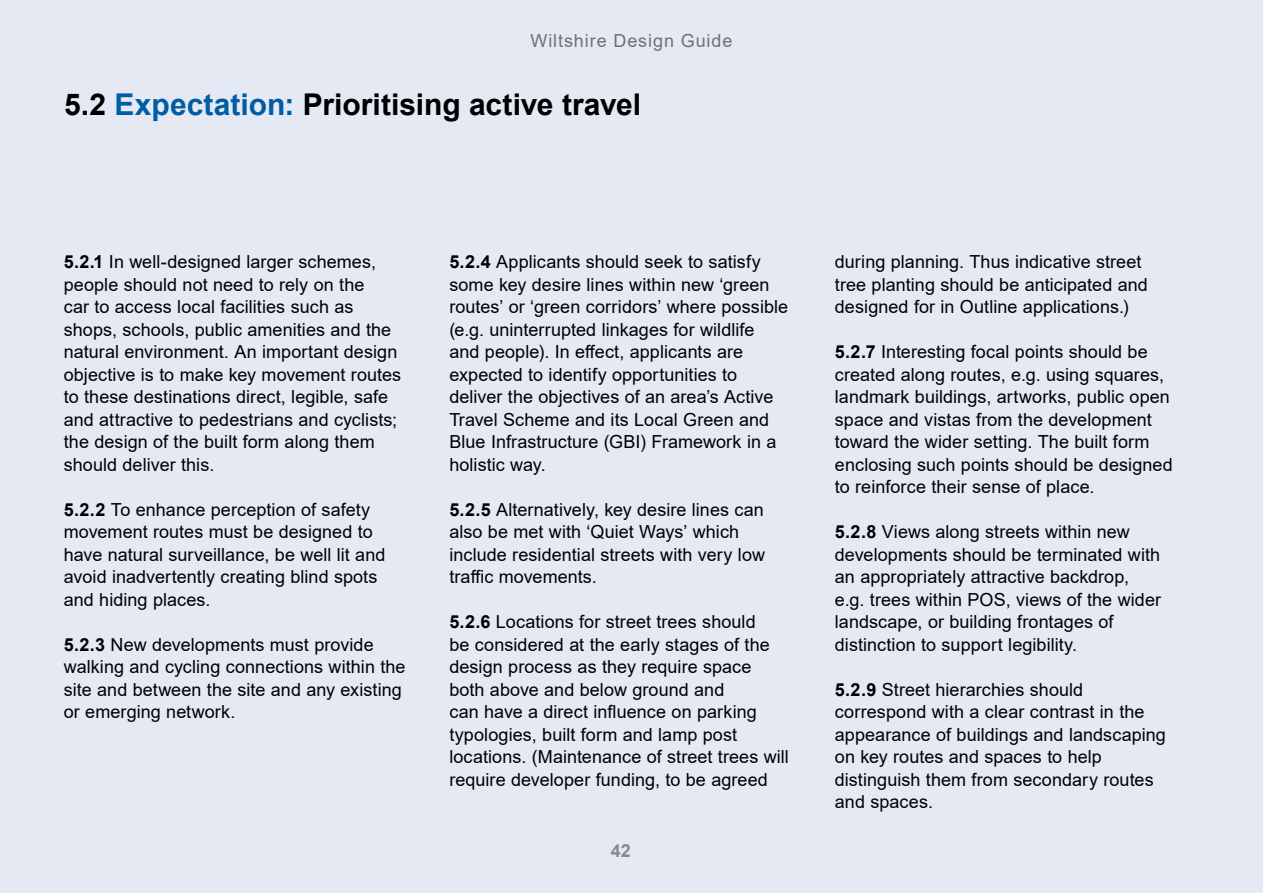
<style>
.page{position:relative;width:1263px;height:893px;background:#e4e9f4}
.page>*{position:absolute;margin:0;border:0;box-sizing:border-box;transform-origin:0 0}
.H3_sub_headline{font:700 30px "Arial";color:#000}
.body_copy{font:18px/22.5px "Arial";letter-spacing:.005em;color:#000}
.t1{font:18px "Arial";letter-spacing:.05em;color:#707172}
.t2{font:700 18px "Arial";color:#87888a}
.s1{color:#005da4}
.s2{font-weight:700}
</style>
<div class="page">
<p class="t1" style="left:530px;top:28px;width:203px">Wiltshire Design Guide</p>
<h3 class="H3_sub_headline" style="left:64px;top:84px;width:578px">5.2 <span class="s1">Expectation:</span> Prioritising active travel</h3>
<p class="body_copy" style="left:64px;top:251px;width:339px"><span class="s2">5.2.1</span> In well-designed larger schemes, people should not need to rely on the<br>car to access local facilities such as shops, schools, public amenities and the natural environment. An important design objective is to make key movement routes to these destinations direct, legible, safe and attractive to pedestrians and cyclists; the design of the built form along them should deliver this.</p>
<p class="body_copy" style="left:64px;top:498px;width:323px"><span class="s2">5.2.2</span> To enhance perception of safety movement routes must be designed to have natural surveillance, be well lit and avoid inadvertently creating blind spots and hiding places.</p>
<p class="body_copy" style="left:64px;top:633px;width:343px"><span class="s2">5.2.3</span> New developments must provide walking and cycling connections within the site and between the site and any existing or emerging network.</p>
<p class="body_copy" style="left:449px;top:251px;width:340px"><span class="s2">5.2.4</span> Applicants should seek to satisfy some key desire lines within new ‘green routes’ or ‘green corridors’ where possible (e.g. uninterrupted linkages for wildlife and people). In effect, applicants are expected to identify opportunities to deliver the objectives of an area’s Active Travel Scheme and its Local Green and Blue Infrastructure (GBI) Framework in a holistic way.</p>
<p class="body_copy" style="left:449px;top:498px;width:317px"><span class="s2">5.2.5</span> Alternatively, key desire lines can also be met with ‘Quiet Ways’ which include residential streets with very low traffic movements.</p>
<p class="body_copy" style="left:449px;top:611px;width:341px"><span class="s2">5.2.6</span> Locations for street trees should<br>be considered at the early stages of the design process as they require space both above and below ground and<br>can have a direct influence on parking typologies, built form and lamp post locations. (Maintenance of street trees will require developer funding, to be agreed</p>
<p class="t2" style="left:611px;top:838px;width:22px">42</p>
<p class="body_copy" style="left:835px;top:251px;width:314px">during planning. Thus indicative street tree planting should be anticipated and designed for in Outline applications.)</p>
<p class="body_copy" style="left:835px;top:341px;width:339px"><span class="s2">5.2.7</span> Interesting focal points should be created along routes, e.g. using squares, landmark buildings, artworks, public open space and vistas from the development toward the wider setting. The built form enclosing such points should be designed to reinforce their sense of place.</p>
<p class="body_copy" style="left:835px;top:521px;width:328px"><span class="s2">5.2.8</span> Views along streets within new developments should be terminated with an appropriately attractive backdrop, e.g. trees within POS, views of the wider landscape, or building frontages of distinction to support legibility.</p>
<p class="body_copy" style="left:835px;top:678px;width:333px"><span class="s2">5.2.9</span> Street hierarchies should correspond with a clear contrast in the appearance of buildings and landscaping on key routes and spaces to help distinguish them from secondary routes and spaces.</p>
</div>
